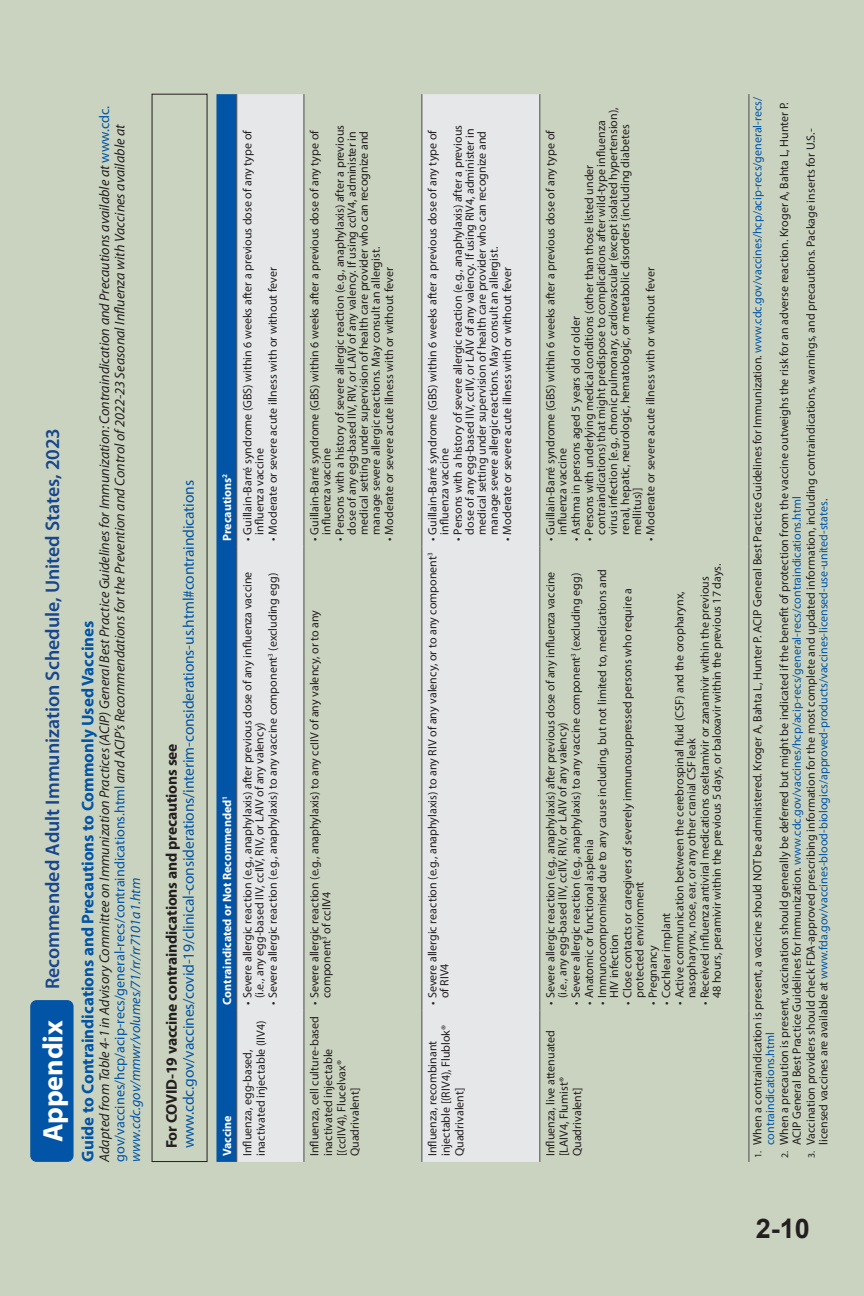
<style>
.page{position:relative;width:864px;height:1296px;background:#cad3bf}
.page>*{position:absolute;margin:0;border:0;box-sizing:border-box;transform-origin:0 0}
.t1{font:700 28.2px "Myriad Pro";letter-spacing:-.005em;color:#fff}
.t2{font:700 27px "Arial";color:#231f20}
.t3{font:600 19.8px "Myriad Pro";color:#17468e}
.t4{font:700 16.8px "Myriad Pro";color:#0154a6}
.t5{font:15.6px "Myriad Pro";letter-spacing:-.01em;color:#0154a6}
.t6{font:700 15.6px "Myriad Pro";letter-spacing:-.01em;color:#231f20}
.t7{font:italic 14.1px/15.6px "Myriad Pro";color:#231f20}
.t8{font:12px/12px "Myriad Pro";color:#231f20}
.t9{font:700 12px "Myriad Pro";color:#fff}
.s1{font-style:normal;color:#0154a6}
.s2{color:#0154a6}
.s3{font-size:9.9px}
</style>
<div class="page">
<div style="left:30px;top:1000px;width:44px;height:162px;background:#0154a6;border-radius:6px"></div>
<svg style="left:216px;top:94px;width:20px;height:1068px;background:#1863a8"></svg>
<svg style="left:237px;top:94px;width:302px;height:1068px;fill:#e6e7e9"></svg>
<hr style="left:236px;top:1010px;width:1px;height:152px;background:#4b4c4d">
<hr style="left:236px;top:547px;width:1px;height:463px;background:#4b4c4d">
<hr style="left:236px;top:94px;width:1px;height:453px;background:#4b4c4d">
<hr style="left:303px;top:1010px;width:1px;height:152px;background:#4b4c4d">
<hr style="left:303px;top:547px;width:1px;height:463px;background:#4b4c4d">
<hr style="left:303px;top:94px;width:1px;height:453px;background:#4b4c4d">
<hr style="left:421px;top:1010px;width:1px;height:152px;background:#4b4c4d">
<hr style="left:421px;top:547px;width:1px;height:463px;background:#4b4c4d">
<hr style="left:421px;top:94px;width:1px;height:453px;background:#4b4c4d">
<hr style="left:539px;top:1010px;width:1px;height:152px;background:#4b4c4d">
<hr style="left:539px;top:547px;width:1px;height:463px;background:#4b4c4d">
<hr style="left:539px;top:94px;width:1px;height:453px;background:#4b4c4d">
<hr style="left:748px;top:1010px;width:1px;height:152px;background:#4b4c4d">
<hr style="left:748px;top:547px;width:1px;height:463px;background:#4b4c4d">
<hr style="left:748px;top:94px;width:1px;height:453px;background:#4b4c4d">
<h3 class="t3" style="left:42px;top:989px;width:563px;rotate:-90deg">Recommended Adult Immunization Schedule, United States, 2023</h3>
<h1 class="t1" style="left:37px;top:1142px;width:123px;rotate:-90deg">Appendix</h1>
<p class="t7" style="left:97px;top:1162px;width:1058px;rotate:-90deg">Adapted from Table 4-1 in Advisory Committee on Immunization Practices (ACIP) General Best Practice Guidelines for Immunization: Contraindication and Precautions available at <span class="s1">www.cdc. gov/vaccines/hcp/acip-recs/general-recs/contraindications.html</span> and ACIP’s Recommendations for the Prevention and Control of 2022-23 Seasonal Influenza with Vaccines available at <span class="s2">www.cdc.gov/mmwr/volumes/71/rr/rr7101a1.htm</span></p>
<h3 class="t4" style="left:78px;top:1162px;width:543px;rotate:-90deg">Guide to Contraindications and Precautions to Commonly Used Vaccines</h3>
<h3 class="t5" style="left:179px;top:1148px;width:670px;rotate:-90deg">www.cdc.gov/vaccines/covid-19/clinical-considerations/interim-considerations-us.html#contraindications</h3>
<h3 class="t6" style="left:163px;top:1148px;width:407px;rotate:-90deg">For COVID-19 vaccine contraindications and precautions see</h3>
<p class="t9" style="left:220px;top:541px;width:69px;rotate:-90deg">Precautions<sup>2</sup></p>
<p class="t8" style="left:241px;top:535px;width:406px;text-indent:-6px;rotate:-90deg">• Guillain-Barré syndrome (GBS) within 6 weeks after a previous dose of any type of influenza vaccine</p>
<p class="t8" style="left:267px;top:541px;width:275px;rotate:-90deg">• Moderate or severe acute illness with or without fever</p>
<p class="t9" style="left:220px;top:1005px;width:210px;rotate:-90deg">Contraindicated or Not Recommended<sup>1</sup></p>
<p class="t9" style="left:220px;top:1156px;width:42px;rotate:-90deg">Vaccine</p>
<p class="t8" style="left:241px;top:998px;width:428px;text-indent:-6px;rotate:-90deg">• Severe allergic reaction (e.g., anaphylaxis) after previous dose of any influenza vaccine (i.e., any egg-based IIV, ccIIV, RIV, or LAIV of any valency)</p>
<p class="t8" style="left:267px;top:1005px;width:433px;rotate:-90deg">• Severe allergic reaction (e.g., anaphylaxis) to any vaccine component<sup>3</sup> (excluding egg)</p>
<p class="t8" style="left:240px;top:1156px;width:137px;line-height:13.5px;rotate:-90deg">Influenza, egg-based, inactivated injectable (IIV4)</p>
<p class="t8" style="left:308px;top:535px;width:406px;text-indent:-6px;rotate:-90deg">• Guillain-Barré syndrome (GBS) within 6 weeks after a previous dose of any type of influenza vaccine</p>
<p class="t8" style="left:334px;top:535px;width:411px;text-indent:-6px;rotate:-90deg">• Persons with a history of severe allergic reaction (e.g., anaphylaxis) after a previous dose of any egg-based IIV, RIV, or LAIV of any valency. If using ccIV4, administer in medical setting under supervision of health care provider who can recognize and manage severe allergic reactions. May consult an allergist.</p>
<p class="t8" style="left:383px;top:541px;width:275px;rotate:-90deg">• Moderate or severe acute illness with or without fever</p>
<p class="t8" style="left:308px;top:998px;width:390px;text-indent:-6px;rotate:-90deg">• Severe allergic reaction (e.g., anaphylaxis) to any ccIIV of any valency, or to any component<sup>3</sup> of ccIIV4</p>
<p class="t8" style="left:308px;top:1156px;width:142px;line-height:13.5px;rotate:-90deg">Influenza, cell culture-based inactivated injectable [(ccIIV4), Flucelvax®<br>Quadrivalent]</p>
<p class="t8" style="left:426px;top:535px;width:406px;text-indent:-6px;rotate:-90deg">• Guillain-Barré syndrome (GBS) within 6 weeks after a previous dose of any type of influenza vaccine</p>
<p class="t8" style="left:452px;top:535px;width:411px;text-indent:-6px;rotate:-90deg">• Persons with a history of severe allergic reaction (e.g., anaphylaxis) after a previous dose of any egg-based IIV, ccIIV, or LAIV of any valency. If using RIV4, administer in medical setting under supervision of health care provider who can recognize and manage severe allergic reactions. May consult an allergist.</p>
<p class="t8" style="left:501px;top:541px;width:275px;rotate:-90deg">• Moderate or severe acute illness with or without fever</p>
<p class="t8" style="left:426px;top:998px;width:447px;text-indent:-6px;rotate:-90deg">• Severe allergic reaction (e.g., anaphylaxis) to any RIV of any valency, or to any component<sup>3 </sup>of RIV4</p>
<p class="t8" style="left:426px;top:1156px;width:133px;line-height:13.5px;rotate:-90deg">Influenza, recombinant injectable [(RIV4), Flublok®<br>Quadrivalent]</p>
<p class="t8" style="left:583px;top:535px;width:429px;text-indent:-6px;rotate:-90deg">• Persons with underlying medical conditions (other than those listed under contraindications) that might predispose to complications after wild-type influenza virus infection [e.g., chronic pulmonary, cardiovascular (except isolated hypertension), renal, hepatic, neurologic, hematologic, or metabolic disorders (including diabetes mellitus)]</p>
<p class="t8" style="left:544px;top:535px;width:406px;text-indent:-6px;rotate:-90deg">• Guillain-Barré syndrome (GBS) within 6 weeks after a previous dose of any type of influenza vaccine</p>
<p class="t8" style="left:644px;top:541px;width:275px;rotate:-90deg">• Moderate or severe acute illness with or without fever</p>
<p class="t8" style="left:570px;top:541px;width:226px;rotate:-90deg">• Asthma in persons aged 5 years old or older</p>
<p class="t8" style="left:698px;top:998px;width:436px;text-indent:-6px;rotate:-90deg">• Received influenza antiviral medications oseltamivir or zanamivir within the previous<br>48 hours, peramivir within the previous 5 days, or baloxavir within the previous 17 days.</p>
<p class="t8" style="left:596px;top:998px;width:431px;text-indent:-6px;rotate:-90deg">• Immunocompromised due to any cause including, but not limited to, medications and<br>HIV infection</p>
<p class="t8" style="left:544px;top:998px;width:428px;text-indent:-6px;rotate:-90deg">• Severe allergic reaction (e.g., anaphylaxis) after previous dose of any influenza vaccine (i.e., any egg-based IIV, ccIIV, RIV, or LAIV of any valency)</p>
<p class="t8" style="left:570px;top:1005px;width:433px;rotate:-90deg">• Severe allergic reaction (e.g., anaphylaxis) to any vaccine component<sup>3</sup> (excluding egg)</p>
<p class="t8" style="left:621px;top:998px;width:412px;text-indent:-6px;rotate:-90deg">• Close contacts or caregivers of severely immunosuppressed persons who require a protected environment</p>
<p class="t8" style="left:673px;top:998px;width:408px;text-indent:-6px;rotate:-90deg">• Active communication between the cerebrospinal fluid (CSF) and the oropharynx, nasopharynx, nose, ear, or any other cranial CSF leak</p>
<p class="t8" style="left:583px;top:1005px;width:167px;rotate:-90deg">• Anatomic or functional asplenia</p>
<p class="t8" style="left:660px;top:1005px;width:93px;rotate:-90deg">• Cochlear implant</p>
<p class="t8" style="left:647px;top:1005px;width:61px;rotate:-90deg">• Pregnancy</p>
<p class="t8" style="left:544px;top:1156px;width:128px;line-height:13.5px;rotate:-90deg">Influenza, live attenuated [LAIV4, Flumist®<br>Quadrivalent]</p>
<p class="t8" style="left:751px;top:1145px;width:1050px;text-indent:-13px;rotate:-90deg"><span class="s3">1.</span> When a contraindication is present, a vaccine should NOT be administered. Kroger A, Bahta L, Hunter P. ACIP General Best Practice Guidelines for Immunization. <span class="s2">www.cdc.gov/vaccines/hcp/acip-recs/general-recs/ contraindications.html</span></p>
<p class="t8" style="left:778px;top:1145px;width:1044px;text-indent:-13px;rotate:-90deg"><span class="s3">2.</span> When a precaution is present, vaccination should generally be deferred but might be indicated if the benefit of protection from the vaccine outweighs the risk for an adverse reaction. Kroger A, Bahta L, Hunter P.<br>ACIP General Best Practice Guidelines for Immunization. <span class="s2">www.cdc.gov/vaccines/hcp/acip-recs/general-recs/contraindications.html</span></p>
<p class="t8" style="left:804px;top:1145px;width:1018px;text-indent:-13px;rotate:-90deg"><span class="s3">3.</span> Vaccination providers should check FDA-approved prescribing information for the most complete and updated information, including contraindications, warnings, and precautions. Package inserts for U.S.- licensed vaccines are available at <span class="s2">www.fda.gov/vaccines-blood-biologics/approved-products/vaccines-licensed-use-united-states</span>.</p>
<h2 class="t2" style="left:756px;top:1209px;width:56px">2-10</h2>
</div>
